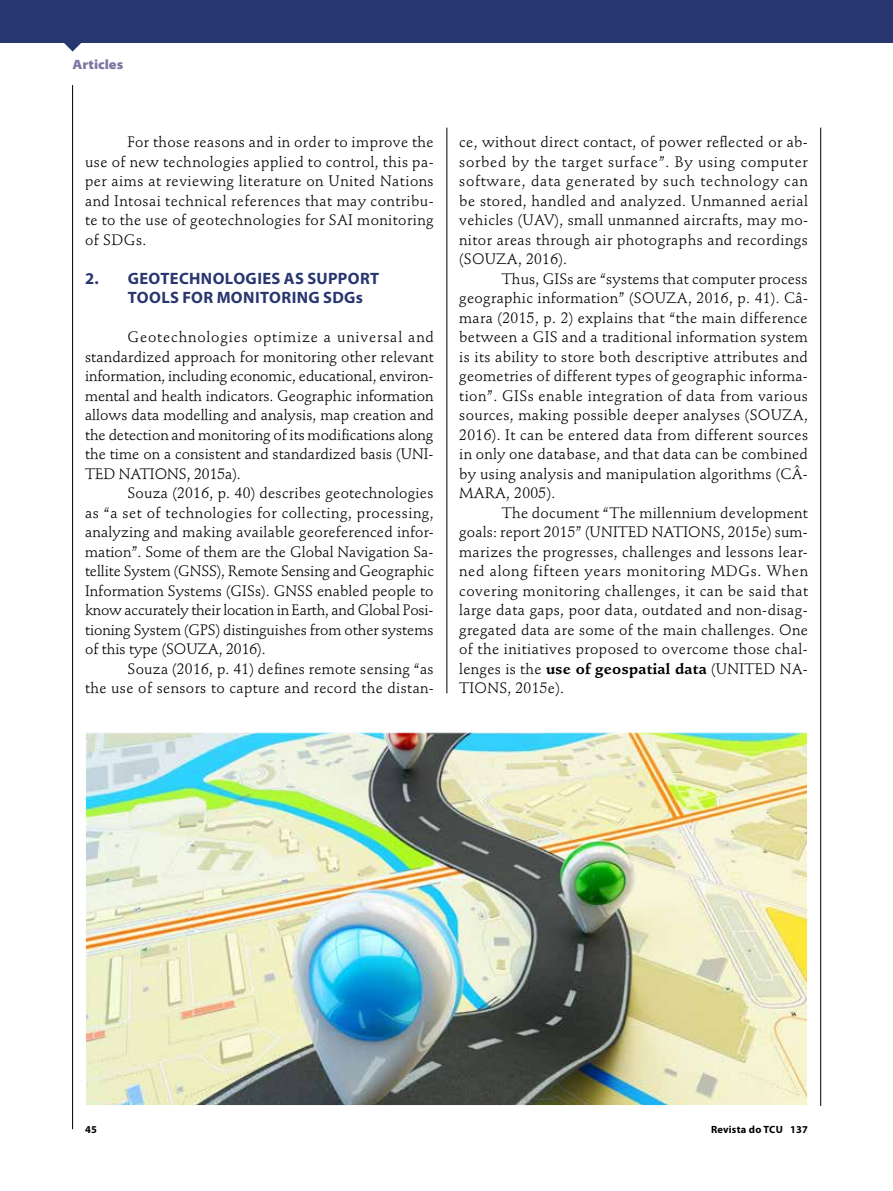
<style>
.page{position:relative;width:893px;height:1191px;background:#fff}
.page>*{position:absolute;margin:0;border:0;box-sizing:border-box;transform-origin:0 0}
.t1{font:700 16.5px/19.5px "Myriad Pro";letter-spacing:.025em;color:#293771}
.t2{font:15px/19.5px "Stempel Schneidler Std";letter-spacing:.02em;color:#000;text-align:justify}
.t3{font:900 semi-expanded 13.5px "Myriad Pro";color:#7b77a2}
.t4{font:700 10.5px "Myriad Pro";letter-spacing:.02em;color:#000}
.s1{font-weight:700}
</style>
<div class="page">
<svg style="left:64px;top:43px;width:17px;height:9px"></svg>
<div style="left:0;top:0;width:893px;height:43px;background:#293771"></div>
<hr style="left:72px;top:85px;width:1px;height:1044px;background:#000">
<hr style="left:820px;top:128px;width:1px;height:978px;background:#000">
<hr style="left:446px;top:128px;width:1px;height:565px;background:#000">
<img style="left:87px;top:734px;width:719px;height:370px">
<p class="t3" style="left:73px;top:57px;width:52px">Articles</p>
<p class="t2" style="left:85px;top:132px;width:350px;text-indent:43px">For those reasons and in order to improve the use of new technologies applied to control, this pa&shy;per aims at reviewing literature on United Nations and Intosai technical references that may contribu&shy;te to the use of geotechnologies for SAI monitoring of SDGs.</p>
<p class="t1" style="left:128px;top:268px;width:253px;text-indent:-43px">2. GEOTECHNOLOGIES AS SUPPORT<br>TOOLS FOR MONITORING SDGs</p>
<p class="t2" style="left:85px;top:327px;width:350px;text-indent:43px">Geotechnologies optimize a universal and standardized approach for monitoring other relevant information, including economic, educational, environ&shy;mental and health indicators. Geographic information allows data modelling and analysis, map creation and the detection and monitoring of its modifications along the time on a consistent and standardized basis (UNI-TED NATIONS, 2015a).</p>
<p class="t2" style="left:85px;top:483px;width:350px;text-indent:43px">Souza (2016, p. 40) describes geotechnologies as “a set of technologies for collecting, processing, analyzing and making available georeferenced infor&shy;mation”. Some of them are the Global Navigation Sa&shy;tellite System (GNSS), Remote Sensing and Geographic Information Systems (GISs). GNSS enabled people to know accurately their location in Earth, and Global Posi&shy;tioning System (GPS) distinguishes from other systems of this type (SOUZA, 2016).</p>
<p class="t2" style="left:85px;top:659px;width:350px;text-align:right">Souza (2016, p. 41) defines remote sensing “as<br>the use of sensors to capture and record the distan-</p>
<p class="t2" style="left:459px;top:132px;width:350px">ce, without direct contact, of power reflected or ab&shy;sorbed by the target surface”. By using computer software, data generated by such technology can be stored, handled and analyzed. Unmanned aerial vehicles (UAV), small unmanned aircrafts, may mo&shy;nitor areas through air photographs and recordings (SOUZA, 2016).</p>
<p class="t2" style="left:459px;top:269px;width:350px;text-indent:43px">Thus, GISs are “systems that computer process geographic information” (SOUZA, 2016, p. 41). Câ&shy;mara (2015, p. 2) explains that “the main difference between a GIS and a traditional information system is its ability to store both descriptive attributes and geometries of different types of geographic informa&shy;tion”. GISs enable integration of data from various sources, making possible deeper analyses (SOUZA, 2016). It can be entered data from different sources in only one database, and that data can be combined by using analysis and manipulation algorithms (CÂ-MARA, 2005).</p>
<p class="t2" style="left:459px;top:503px;width:350px;text-indent:43px">The document “The millennium development goals: report 2015” (UNITED NATIONS, 2015e) sum&shy;marizes the progresses, challenges and lessons lear&shy;ned along fifteen years monitoring MDGs. When covering monitoring challenges, it can be said that large data gaps, poor data, outdated and non-disag&shy;gregated data are some of the main challenges. One of the initiatives proposed to overcome those chal&shy;lenges is the <span class="s1">use of geospatial data</span> (UNITED NA-TIONS, 2015e).</p>
<p class="t4" style="left:85px;top:1123px;width:13px">45</p>
<p class="t4" style="left:711px;top:1123px;width:98px">Revista do TCU 137</p>
</div>
